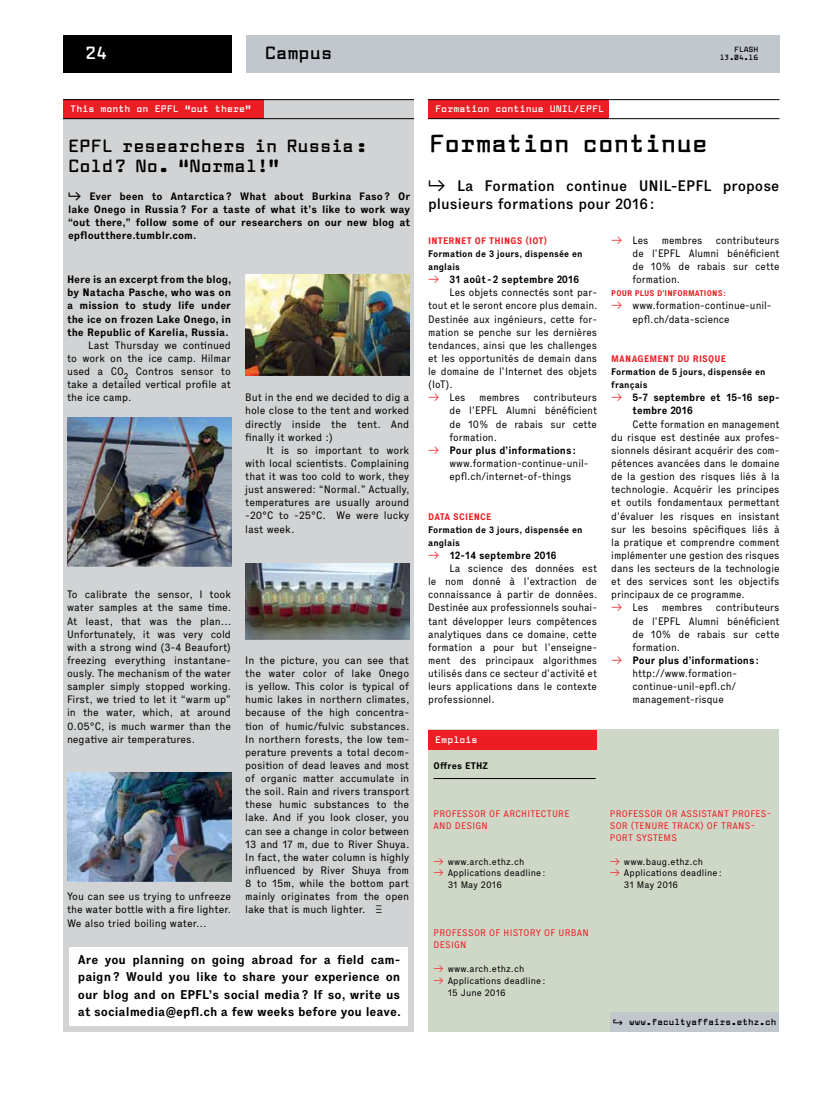
<style>
.page{position:relative;width:815px;height:1099px;background:#fff}
.page>*{position:absolute;margin:0;border:0;box-sizing:border-box;transform-origin:0 0}
.t1{font:700 24.38px "CEO";color:#000}
.t2{font:700 17.5px/19.8px "CEO";color:#000}
.t3{font:700 17.5px "CEO";color:#fff}
.t4{font:500 15px/17.5px "Executive 65";color:#000}
.t5{font:700 12.5px/17.5px "Executive 75";color:#000;text-align:justify}
.t6{font:10.62px/13.1px "Executive 55 Reg";color:#000;text-align:justify;scale:.96 1}
.t7{font:10.62px/13.1px "Executive 55 Reg";color:#000;text-align:justify}
.t8{font:700 10.62px/13.1px "Executive 75";color:#000;text-align:justify}
.t9{font:700 10.62px/13.1px "Executive 75";color:#000;scale:.96 1}
.t10{font:9.38px/11.9px "Executive 55 Reg";letter-spacing:.01em;color:#000}
.t11{font:9.38px/11.9px "Executive 55 Reg";letter-spacing:.025em;color:#ed1d24}
.t12{font:700 9.38px/13.1px "Executive 75";letter-spacing:.01em;color:#000;scale:.96 1}
.t13{font:700 9.38px "CEO";color:#fff}
.t14{font:700 9.38px "Executive 75";letter-spacing:.025em;color:#ed1d24;scale:.96 1}
.t15{font:700 9.38px "Executive 75";letter-spacing:.01em;color:#000}
.t16{font:700 8.75px "CEO";letter-spacing:.005em;color:#000}
.t17{font:700 8.12px "Executive 75";letter-spacing:.015em;color:#ed1d24;scale:.96 1}
.t18{font:700 7.5px "CEO";color:#000}
.s1{color:#ed1d24}
.s2{font-family:"Executive 55 Reg";font-weight:400;color:#ed1d24}
</style>
<div class="page">
<div style="left:64px;top:35px;width:168px;height:38px;background:#000"></div>
<div style="left:246px;top:35px;width:534px;height:38px;background:#c1c7cc"></div>
<div style="left:428px;top:99px;width:181px;height:20px;background:#ed1d24"></div>
<hr style="left:428px;top:99px;width:352px;height:1px;background:#000">
<hr style="left:428px;top:118px;width:351px;height:1px;background:#000">
<div style="left:63px;top:99px;width:351px;height:932px;background:#d1d3d4"></div>
<div style="left:63px;top:99px;width:200px;height:20px;background:#ed1d24"></div>
<hr style="left:63px;top:99px;width:351px;height:1px;background:#000">
<hr style="left:63px;top:118px;width:351px;height:1px;background:#000">
<div style="left:428px;top:729px;width:351px;height:302px;background:#cfd8c7"></div>
<hr style="left:433px;top:778px;width:163px;height:1px;background:#000">
<div style="left:428px;top:729px;width:168px;height:20px;background:#ed1d24"></div>
<div style="left:611px;top:1011px;width:168px;height:20px;background:#c1c7cc"></div>
<div style="left:69px;top:946px;width:338px;height:79px;background:#fff"></div>
<img style="left:67px;top:417px;width:164px;height:149px">
<img style="left:67px;top:772px;width:164px;height:109px">
<img style="left:245px;top:274px;width:164px;height:101px">
<img style="left:245px;top:563px;width:164px;height:76px">
<h2 class="t3" style="left:85px;top:43px;width:24px">24</h2>
<p class="t18" style="left:734px;top:45px;width:26px">FLASH</p>
<h2 class="t2" style="left:265px;top:43px;width:69px">Campus</h2>
<p class="t18" style="left:720px;top:53px;width:40px">13.04.16</p>
<p class="t13" style="left:70px;top:103px;width:182px">This month on EPFL “out there”</p>
<h2 class="t2" style="left:68px;top:136px;width:301px">EPFL researchers in Russia:<br>Cold? No. “Normal!”</h2>
<p class="t8" style="left:68px;top:189px;width:344px">↳ Ever been to Antarctica? What about Burkina Faso? Or lake Onego in Russia? For a taste of what it’s like to work way “out there,” follow some of our researchers on our new blog at epfloutthere.tumblr.com.</p>
<p class="t8" style="left:67px;top:273px;width:166px">Here is an excerpt from the blog, by Natacha Pasche, who was on a mission to study life under the ice on frozen Lake Onego, in the Republic of Karelia, Russia.</p>
<p class="t7" style="left:67px;top:338px;width:166px;text-indent:21px">Last Thursday we continued to work on the ice camp. Hilmar used a CO<sub>2</sub> Contros sensor to take a detailed vertical profile at the ice camp.</p>
<p class="t7" style="left:245px;top:391px;width:166px">But in the end we decided to dig a hole close to the tent and worked directly inside the tent. And finally it worked :)</p>
<p class="t7" style="left:245px;top:443px;width:166px;text-indent:21px">It is so important to work with local scientists. Complaining that it was too cold to work, they just answered: “Normal.” Actually, temperatures are usually around -20°C to -25°C. We were lucky last week.</p>
<p class="t7" style="left:67px;top:588px;width:166px">To calibrate the sensor, I took water samples at the same time.<br>At least, that was the plan… Unfortunately, it was very cold with a strong wind (3-4 Beaufort) freezing everything instantane&shy;ously. The mechanism of the water sampler simply stopped working.<br>First, we tried to let it “warm up” in the water, which, at around 0.05°C, is much warmer than the negative air temperatures.</p>
<p class="t7" style="left:67px;top:890px;width:166px">You can see us trying to unfreeze the water bottle with a fire lighter.<br>We also tried boiling water…</p>
<p class="t7" style="left:245px;top:653px;width:166px">In the picture, you can see that the water color of lake Onego is yellow. This color is typical of humic lakes in northern climates, because of the high concentra&shy;tion of humic/fulvic substances.<br>In northern forests, the low tem&shy;perature prevents a total decom&shy;position of dead leaves and most of organic matter accumulate in the soil. Rain and rivers transport these humic substances to the lake. And if you look closer, you can see a change in color between 13 and 17 m, due to River Shuya.<br>In fact, the water column is highly influenced by River Shuya from 8 to 15m, while the bottom part mainly originates from the open lake that is much lighter.</p>
<p class="t5" style="left:78px;top:950px;width:325px">Are you planning on going abroad for a field cam&shy;paign? Would you like to share your experience on our blog and on EPFL’s social media? If so, write us at socialmedia@epfl.ch a few weeks before you leave.</p>
<p class="t13" style="left:435px;top:103px;width:170px">Formation continue UNIL/EPFL</p>
<h1 class="t1" style="left:429px;top:129px;width:280px">Formation continue</h1>
<h3 class="t4" style="left:428px;top:177px;width:353px">↳ La Formation continue UNIL-EPFL propose plusieurs formations pour 2016:</h3>
<p class="t6" style="left:611px;top:233px;width:40px"><span class="s1">→</span> Les</p>
<p class="t6" style="left:662px;top:233px;width:44px">membres</p>
<p class="t14" style="left:428px;top:234px;width:125px">INTERNET OF THINGS (IOT)</p>
<p class="t12" style="left:428px;top:247px;width:162px">Formation de 3 jours, dispensée en anglais</p>
<p class="t9" style="left:428px;top:273px;width:159px"><span class="s2">→</span> 31 août -2 septembre 2016</p>
<p class="t6" style="left:428px;top:286px;width:178px;text-indent:21px">Les objets connectés sont par&shy;tout et le seront encore plus demain.<br>Destinée aux ingénieurs, cette for&shy;mation se penche sur les dernières tendances, ainsi que les challenges et les opportunités de demain dans le domaine de l’Internet des objets (IoT).</p>
<p class="t6" style="left:428px;top:391px;width:40px"><span class="s1">→</span> Les</p>
<p class="t6" style="left:479px;top:391px;width:44px">membres</p>
<p class="t6" style="left:632px;top:233px;width:155px;text-indent:83px">contributeurs de l’EPFL Alumni bénéficient de 10% de rabais sur cette formation.</p>
<p class="t17" style="left:611px;top:288px;width:121px">POUR PLUS D’INFORMATIONS:</p>
<p class="t6" style="left:632px;top:299px;width:146px;text-indent:-21px"><span class="s1">→</span> www.formation-continue-unil&shy;epfl.ch/data-science</p>
<p class="t14" style="left:611px;top:352px;width:121px">MANAGEMENT DU RISQUE</p>
<p class="t12" style="left:611px;top:365px;width:162px">Formation de 5 jours, dispensée en français</p>
<p class="t9" style="left:632px;top:391px;width:155px;text-indent:-21px"><span class="s2">→</span> 5-7 septembre et 15-16 sep&shy;tembre 2016</p>
<p class="t6" style="left:611px;top:417px;width:177px;text-indent:21px">Cette formation en management du risque est destinée aux profes&shy;sionnels désirant acquérir des com&shy;pétences avancées dans le domaine de la gestion des risques liés à la technologie. Acquérir les principes et outils fondamentaux permettant d’évaluer les risques en insistant sur les besoins spécifiques liés à la pratique et comprendre comment implémenter une gestion des risques dans les secteurs de la technologie et des services sont les objectifs principaux de ce programme.</p>
<p class="t6" style="left:611px;top:601px;width:40px"><span class="s1">→</span> Les</p>
<p class="t6" style="left:662px;top:601px;width:44px">membres</p>
<p class="t6" style="left:449px;top:391px;width:155px;text-indent:84px">contributeurs de l’EPFL Alumni bénéficient de 10% de rabais sur cette formation.</p>
<p class="t9" style="left:428px;top:443px;width:156px"><span class="s2">→</span> Pour plus d’informations:</p>
<p class="t6" style="left:449px;top:456px;width:146px">www.formation-continue-unil&shy;epfl.ch/internet-of-things</p>
<p class="t14" style="left:428px;top:510px;width:67px">DATA SCIENCE</p>
<p class="t12" style="left:428px;top:523px;width:162px">Formation de 3 jours, dispensée en anglais</p>
<p class="t9" style="left:428px;top:548px;width:135px"><span class="s2">→</span> 12-14 septembre 2016</p>
<p class="t6" style="left:428px;top:562px;width:178px;text-indent:21px">La science des données est le nom donné à l’extraction de connaissance à partir de données.<br>Destinée aux professionnels souhai&shy;tant développer leurs compétences analytiques dans ce domaine, cette formation a pour but l’enseigne&shy;ment des principaux algorithmes utilisés dans ce secteur d’activité et leurs applications dans le contexte professionnel.</p>
<p class="t6" style="left:632px;top:601px;width:155px;text-indent:83px">contributeurs de l’EPFL Alumni bénéficient de 10% de rabais sur cette formation.</p>
<p class="t9" style="left:611px;top:653px;width:156px"><span class="s2">→</span> Pour plus d’informations:</p>
<p class="t6" style="left:632px;top:666px;width:110px">http://www.formation&shy;continue-unil-epfl.ch/ management-risque</p>
<p class="t13" style="left:435px;top:734px;width:44px">Emplois</p>
<p class="t15" style="left:433px;top:759px;width:56px">Offres ETHZ</p>
<p class="t11" style="left:434px;top:807px;width:137px">PROFESSOR OF ARCHITECTURE<br>AND DESIGN</p>
<p class="t10" style="left:433px;top:855px;width:92px"><span class="s1">→</span> www.arch.ethz.ch</p>
<p class="t10" style="left:448px;top:867px;width:100px;text-indent:-14px"><span class="s1">→</span> Applications deadline :<br>31 May 2016</p>
<p class="t11" style="left:434px;top:926px;width:157px">PROFESSOR OF HISTORY OF URBAN<br>DESIGN</p>
<p class="t10" style="left:433px;top:962px;width:92px"><span class="s1">→</span> www.arch.ethz.ch</p>
<p class="t10" style="left:448px;top:974px;width:100px;text-indent:-14px"><span class="s1">→</span> Applications deadline :<br>15 June 2016</p>
<p class="t11" style="left:610px;top:807px;width:163px">PROFESSOR OR ASSISTANT PROFES-<br>SOR (TENURE TRACK) OF TRANS-<br>PORT SYSTEMS</p>
<p class="t10" style="left:610px;top:855px;width:95px"><span class="s1">→</span> www.baug.ethz.ch</p>
<p class="t10" style="left:624px;top:867px;width:100px;text-indent:-14px"><span class="s1">→</span> Applications deadline :<br>31 May 2016</p>
<p class="t16" style="left:612px;top:1016px;width:166px">∂ www.facultyaffairs.ethz.ch</p>
</div>
